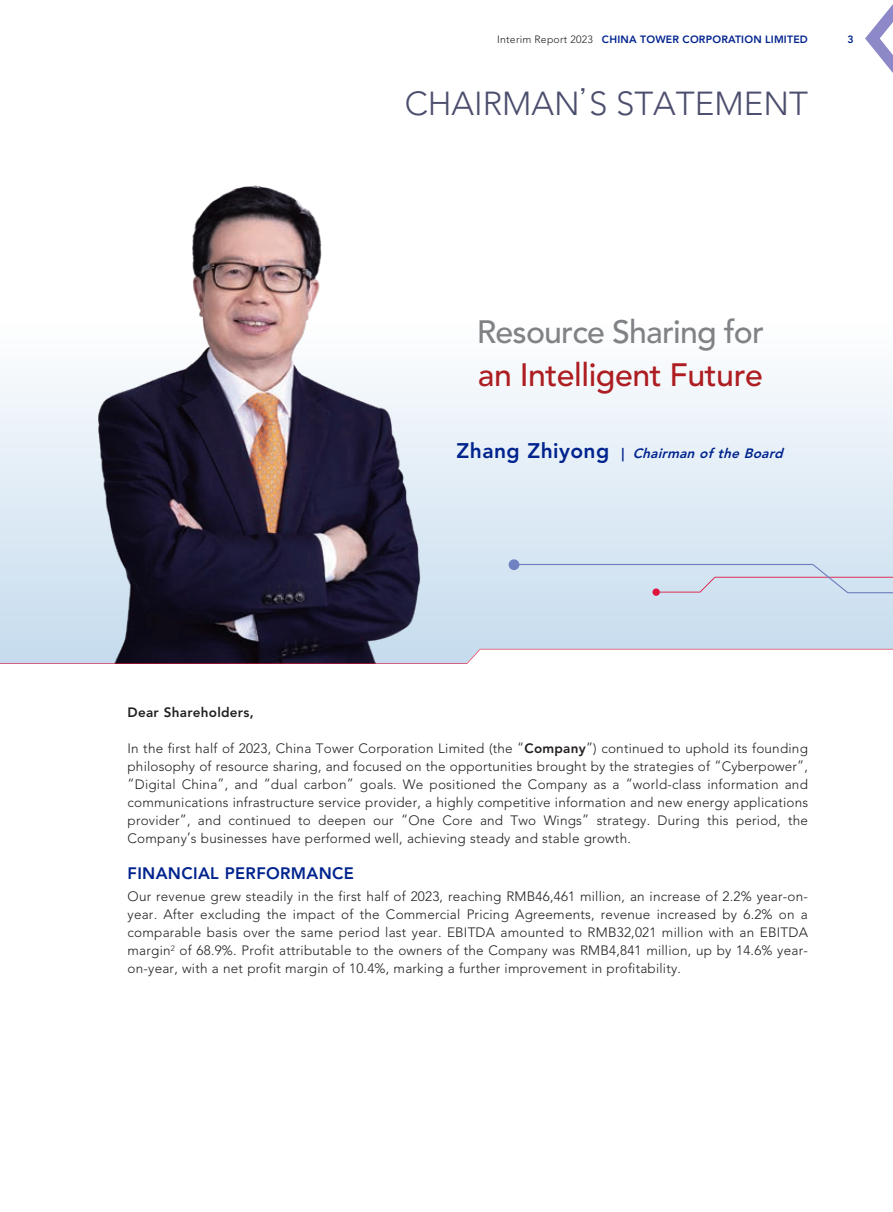
<style>
.page{position:relative;width:893px;height:1212px;background:#fff}
.page>*{position:absolute;margin:0;border:0;box-sizing:border-box;transform-origin:0 0}
.t1{font:300 33px "Avenir LT Std";color:#4c4e6e}
.t2{font:500 32.1px "Avenir LT Std";letter-spacing:-.015em;color:#ad1d21}
.t3{font:500 32.1px "Avenir LT Std";letter-spacing:-.025em;color:#808285}
.t4{font:800 16.5px "Avenir LT Std";letter-spacing:.02em;color:#00238e}
.t5{font:300 13.5px/18px "Avenir LT Std";letter-spacing:.015em;color:#231f20;text-align:justify}
.t6{font:italic 800 13.5px "Avenir LT Std";color:#00238e}
.t7{font:800 13.5px "Avenir LT Std";letter-spacing:.02em;color:#231f20}
.t8{font:800 10.5px "Avenir LT Std";letter-spacing:.02em;color:#00238e}
.s1{font-weight:300;color:#231f20}
.s2{font-family:"M Hei HK"}
.s3{font-style:normal;font-size:21px}
.s4{font-style:normal}
.s5{font-weight:800}
</style>
<div class="page">
<svg style="left:865px;top:4px;width:28px;height:69px"></svg>
<div style="left:0;top:283px;width:893px;height:381px;background:linear-gradient(to bottom,#fff,#c5dbed)"></div>
<img style="left:33px;top:185px;width:449px;height:464px">
<div style="left:514px;top:564px;width:379px;height:50px;background:#d1e2f1"></div>
<div style="left:509px;top:559px;width:10px;height:11px;background:#6f81c0;border-radius:50%"></div>
<div style="left:652px;top:588px;width:8px;height:8px;background:#dd153c;border-radius:50%"></div>
<svg style="left:0;top:564px;width:1px;height:50px"></svg>
<svg style="left:0;top:649px;width:893px;height:15px"></svg>
<p class="t8" style="left:497px;top:34px;width:312px"><span class="s1">Interim Report 2023</span> CHINA TOWER CORPORATION LIMITED</p>
<p class="t8" style="left:847px;top:34px;width:8px">3</p>
<h1 class="t1" style="left:404px;top:84px;width:405px">CHAIRMAN<span class="s2">’</span>S STATEMENT</h1>
<h2 class="t3" style="left:477px;top:313px;width:289px">Resource Sharing for</h2>
<h2 class="t2" style="left:478px;top:356px;width:287px">an Intelligent Future</h2>
<p class="t6" style="left:457px;top:445px;width:332px"><span class="s3">Z h a n g Z h i y o n g</span> <span class="s4">|</span> Chairman ofthe Board</p>
<p class="t7" style="left:128px;top:704px;width:128px">Dear Shareholders,</p>
<p class="t5" style="left:128px;top:739px;width:682px">In the first half of 2023, China Tower Corporation Limited (the “<span class="s5">Company</span>”) continued to uphold its founding philosophy of resource sharing, and focused on the opportunities brought by the strategies of “Cyberpower”, “Digital China”, and “dual carbon” goals. We positioned the Company as a “world-class information and communications infrastructure service provider, a highly competitive information and new energy applications provider”, and continued to deepen our “One Core and Two Wings” strategy. During this period, the Company’s businesses have performed well, achieving steady and stable growth.</p>
<p class="t4" style="left:128px;top:863px;width:228px">FINANCIAL PERFORMANCE</p>
<p class="t5" style="left:128px;top:887px;width:682px">Our revenue grew steadily in the first half of 2023, reaching RMB46,461 million, an increase of 2.2% year-on&shy;year. After excluding the impact of the Commercial Pricing Agreements, revenue increased by 6.2% on a comparable basis over the same period last year. EBITDA amounted to RMB32,021 million with an EBITDA margin<sup>2</sup> of 68.9%. Profit attributable to the owners of the Company was RMB4,841 million, up by 14.6% year&shy;on-year, with a net profit margin of 10.4%, marking a further improvement in profitability.</p>
</div>
